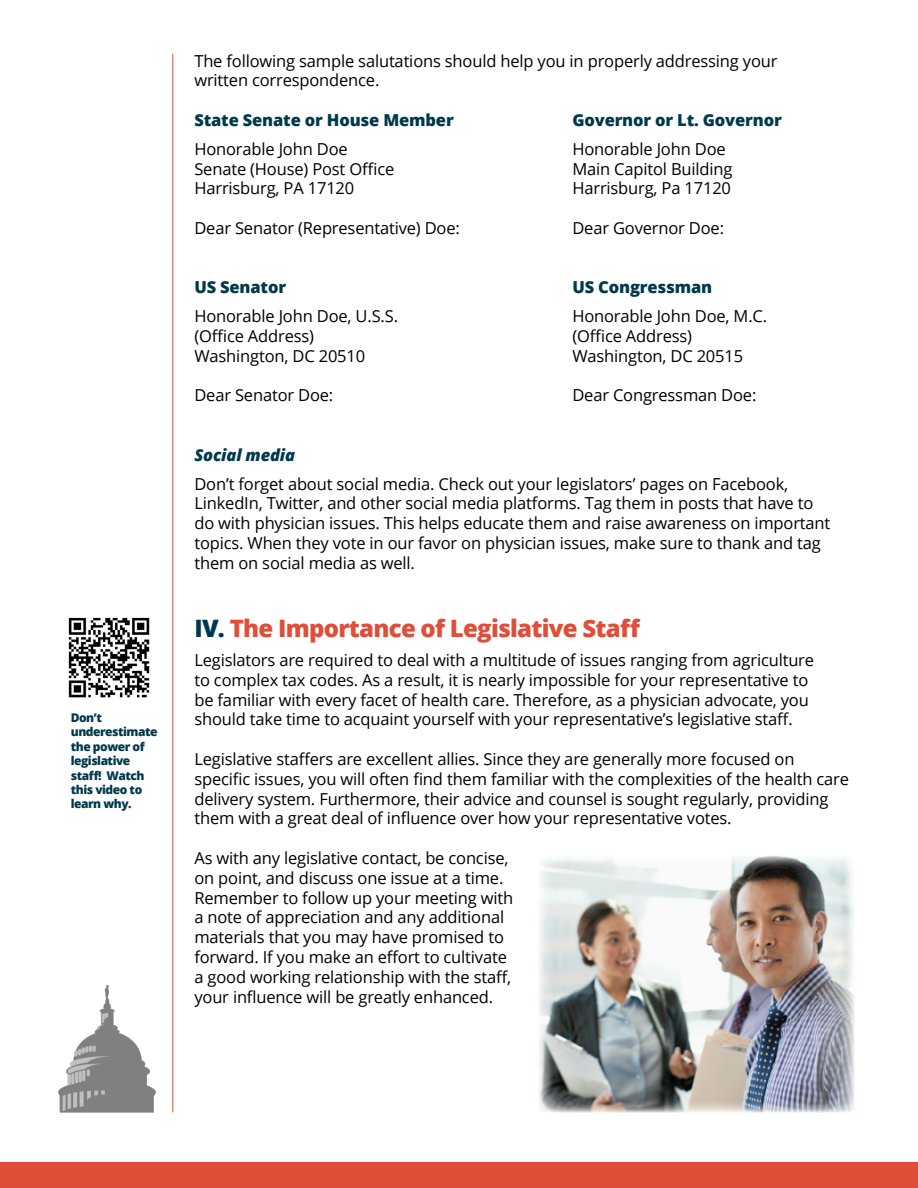
<style>
.page{position:relative;width:918px;height:1188px;background:#fff}
.page>*{position:absolute;margin:0;border:0;box-sizing:border-box;transform-origin:0 0}
.t1{font:800 24px "Open Sans";letter-spacing:-.03em;color:#e04e39}
.t2{font:16.5px/19.8px "Open Sans";letter-spacing:-.01em;color:#000}
.t3{font:800 16.5px "Open Sans";letter-spacing:-.01em;color:#00394c}
.t4{font:italic 800 16.5px "Open Sans";letter-spacing:-.01em;color:#00394c}
.t5{font:800 12px/14.4px "Open Sans";letter-spacing:-.04em;color:#00394c}
.s1{color:#00394c}
</style>
<div class="page">
<hr style="left:172px;top:54px;width:1px;height:1058px;background:#e04e39">
<img style="left:539px;top:855px;width:316px;height:257px">
<img style="left:59px;top:986px;width:96px;height:126px">
<div style="left:0;top:1162px;width:918px;height:26px;background:#e04e39"></div>
<img style="left:68px;top:617px;width:82px;height:81px">
<p class="t5" style="left:71px;top:710px;width:88px">Don’t underestimate the power of legislative staff! Watch this video to learn why.</p>
<p class="t2" style="left:194px;top:50px;width:585px">The following sample salutations should help you in properly addressing your written correspondence.</p>
<p class="t3" style="left:194px;top:107px;width:261px">State Senate or House Member</p>
<p class="t3" style="left:572px;top:107px;width:211px">Governor or Lt. Governor</p>
<p class="t2" style="left:194px;top:139px;width:155px">Honorable John Doe</p>
<p class="t2" style="left:572px;top:139px;width:155px">Honorable John Doe</p>
<p class="t2" style="left:194px;top:158px;width:201px">Senate (House) Post Office</p>
<p class="t2" style="left:572px;top:158px;width:162px">Main Capitol Building</p>
<p class="t2" style="left:194px;top:178px;width:161px">Harrisburg, PA 17120</p>
<p class="t2" style="left:572px;top:178px;width:160px">Harrisburg, Pa 17120</p>
<p class="t2" style="left:194px;top:218px;width:267px">Dear Senator (Representative) Doe:</p>
<p class="t2" style="left:572px;top:218px;width:153px">Dear Governor Doe:</p>
<p class="t3" style="left:194px;top:275px;width:93px">US Senator</p>
<p class="t3" style="left:572px;top:275px;width:141px">US Congressman</p>
<p class="t2" style="left:194px;top:306px;width:205px">Honorable John Doe, U.S.S.</p>
<p class="t2" style="left:572px;top:306px;width:196px">Honorable John Doe, M.C.</p>
<p class="t2" style="left:194px;top:326px;width:121px">(Office Address)</p>
<p class="t2" style="left:572px;top:326px;width:121px">(Office Address)</p>
<p class="t2" style="left:194px;top:345px;width:172px">Washington, DC 20510</p>
<p class="t2" style="left:572px;top:345px;width:172px">Washington, DC 20515</p>
<p class="t2" style="left:194px;top:385px;width:140px">Dear Senator Doe:</p>
<p class="t2" style="left:572px;top:385px;width:186px">Dear Congressman Doe:</p>
<p class="t4" style="left:194px;top:442px;width:102px">Social media</p>
<p class="t2" style="left:194px;top:473px;width:637px">Don’t forget about social media. Check out your legislators’ pages on Facebook, LinkedIn, Twitter, and other social media platforms. Tag them in posts that have to do with physician issues. This helps educate them and raise awareness on important topics. When they vote in our favor on physician issues, make sure to thank and tag them on social media as well.</p>
<h1 class="t1" style="left:194px;top:610px;width:448px"><span class="s1">IV.</span> The Importance of Legislative Staff</h1>
<p class="t2" style="left:194px;top:650px;width:621px">Legislators are required to deal with a multitude of issues ranging from agriculture to complex tax codes. As a result, it is nearly impossible for your representative to be familiar with every facet of health care. Therefore, as a physician advocate, you should take time to acquaint yourself with your representative’s legislative staff.</p>
<p class="t2" style="left:194px;top:749px;width:656px">Legislative staffers are excellent allies. Since they are generally more focused on specific issues, you will often find them familiar with the complexities of the health care delivery system. Furthermore, their advice and counsel is sought regularly, providing them with a great deal of influence over how your representative votes.</p>
<p class="t2" style="left:194px;top:848px;width:320px">As with any legislative contact, be concise, on point, and discuss one issue at a time.<br>Remember to follow up your meeting with a note of appreciation and any additional materials that you may have promised to forward. If you make an effort to cultivate a good working relationship with the staff, your influence will be greatly enhanced.</p>
</div>
